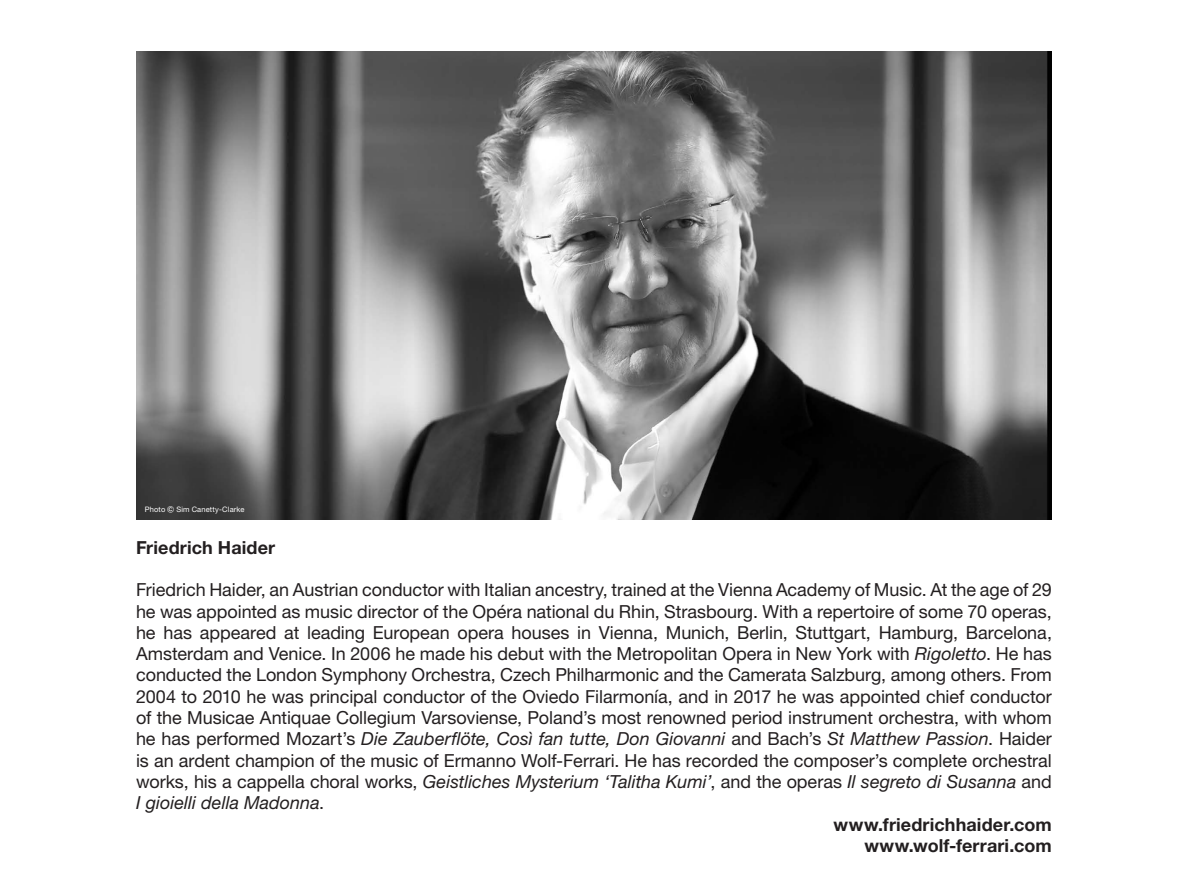
<style>
.page{position:relative;width:1188px;height:892px;background:#fff}
.page>*{position:absolute;margin:0;border:0;box-sizing:border-box;transform-origin:0 0}
.t1{font:18px "Helvetica Neue LT Pro";letter-spacing:-.005em;color:#231f20}
.t2{font:italic 18px "Helvetica Neue LT Pro";color:#231f20}
.t3{font:700 18px "Helvetica Neue LT Pro";letter-spacing:.005em;color:#231f20}
.t4{font:7.5px "Helvetica Neue LT Pro";letter-spacing:.02em;color:#fff}
.s1{font-family:"Bundesbahn Pi Three"}
.s2{font-style:italic}
.s3{font-style:normal}
</style>
<div class="page">
<img style="left:136px;top:51px;width:916px;height:468px">
<p class="t4" style="left:145px;top:504px;width:101px">Photo <span class="s1">C</span> Sim Canetty-Clarke</p>
<p class="t3" style="left:136px;top:536px;width:141px">Friedrich Haider</p>
<p class="t1" style="left:136px;top:579px;width:917px">Friedrich Haider, an Austrian conductor with Italian ancestry, trained at the Vienna Academy of Music. At the age of 29</p>
<p class="t1" style="left:136px;top:600px;width:917px">he was appointed as music director of the Opéra national du Rhin, Strasbourg. With a repertoire of some 70 operas,</p>
<p class="t1" style="left:136px;top:621px;width:917px">he has appeared at leading European opera houses in Vienna, Munich, Berlin, Stuttgart, Hamburg, Barcelona,</p>
<p class="t1" style="left:136px;top:642px;width:917px">Amsterdam and Venice. In 2006 he made his debut with the Metropolitan Opera in New York with <span class="s2">Rigoletto</span>. He has</p>
<p class="t1" style="left:136px;top:664px;width:917px">conducted the London Symphony Orchestra, Czech Philharmonic and the Camerata Salzburg, among others. From</p>
<p class="t1" style="left:136px;top:685px;width:917px">2004 to 2010 he was principal conductor of the Oviedo Filarmonía, and in 2017 he was appointed chief conductor</p>
<p class="t1" style="left:136px;top:706px;width:917px">of the Musicae Antiquae Collegium Varsoviense, Poland’s most renowned period instrument orchestra, with whom</p>
<p class="t2" style="left:136px;top:728px;width:917px"><span class="s3">he has performed Mozart’s</span> Die Zauberflöte, Così fan tutte, Don Giovanni <span class="s3">and Bach’s</span> St Matthew Passion<span class="s3">. Haider</span></p>
<p class="t1" style="left:136px;top:749px;width:917px">is an ardent champion of the music of Ermanno Wolf-Ferrari. He has recorded the composer’s complete orchestral</p>
<p class="t2" style="left:136px;top:770px;width:917px"><span class="s3">works, his a cappella choral works,</span> Geistliches Mysterium ‘Talitha Kumi’<span class="s3">, and the operas</span> Il segreto di Susanna <span class="s3">and</span></p>
<p class="t2" style="left:136px;top:791px;width:190px">I gioielli della Madonna<span class="s3">.</span></p>
<p class="t3" style="left:834px;top:812px;width:220px">www.friedrichhaider.com</p>
<p class="t3" style="left:864px;top:834px;width:189px">www.wolf-ferrari.com</p>
</div>
